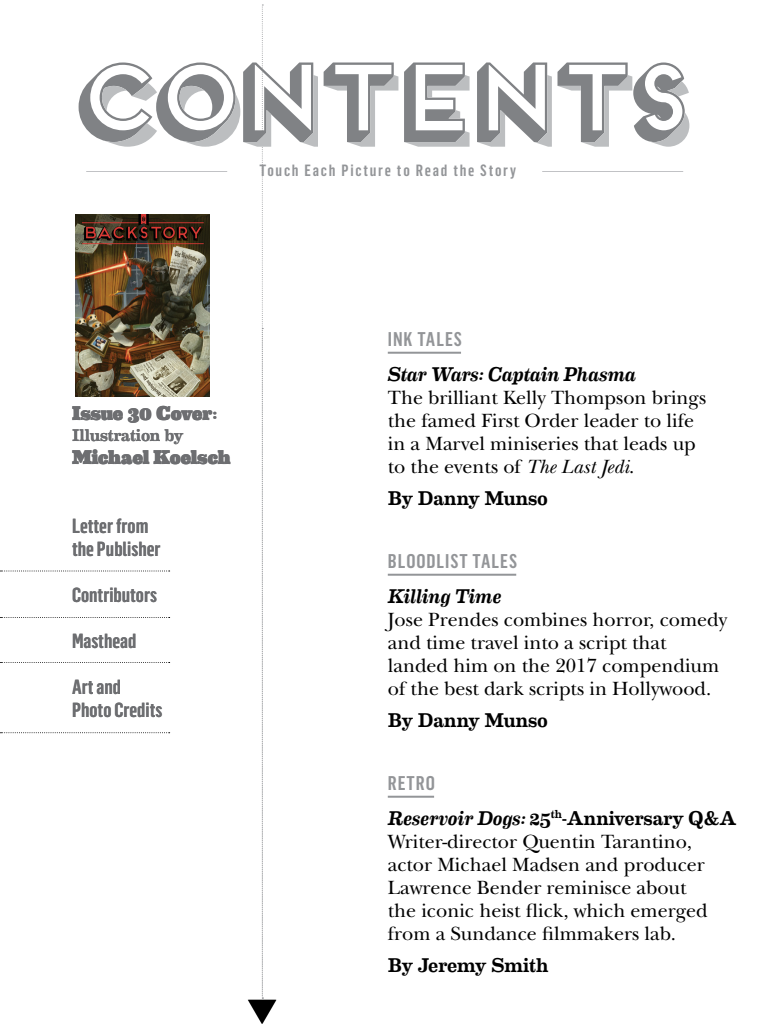
<style>
.page{position:relative;width:768px;height:1024px;background:#fff}
.page>*{position:absolute;margin:0;border:0;box-sizing:border-box;transform-origin:0 0}
.t1{font:20px/23px "New Baskerville Std";color:#000}
.t2{font:500 20px "Eames Century Modern";letter-spacing:-.01em;color:#000}
.t3{font:600 condensed 20px/23px "Flama";color:#6d6e71}
.t4{font:italic 500 20px "Eames Century Modern";letter-spacing:-.005em;color:#000}
.t5{font:900 20px "Eames Century Modern";letter-spacing:-.01em;color:#6d6e71}
.t6{font:600 condensed 19.5px "Flama";letter-spacing:.05em;color:#939598}
.t7{font:500 17px "Eames Century Modern";letter-spacing:-.005em;color:#6d6e71}
.t8{font:600 condensed 16px "Flama";letter-spacing:.11em;color:#939598}
.s1{font-style:italic}
</style>
<div class="page">
<hr style="left:388px;top:352px;width:73px;height:2px;background:#939598">
<hr style="left:388px;top:574px;width:128px;height:2px;background:#939598">
<hr style="left:388px;top:796px;width:46px;height:2px;background:#939598">
<svg style="left:79px;top:62px;width:604px;height:78px"></svg>
<svg style="left:102px;top:75px;width:587px;height:72px"></svg>
<hr style="left:86px;top:171px;width:141px;height:1px;background:#a7a9ac">
<hr style="left:542px;top:171px;width:141px;height:1px;background:#a7a9ac">
<svg style="left:0;top:570px;width:170px;height:2px"></svg>
<svg style="left:0;top:617px;width:170px;height:1px"></svg>
<svg style="left:0;top:662px;width:170px;height:1px"></svg>
<svg style="left:0;top:732px;width:170px;height:1px"></svg>
<img style="left:75px;top:214px;width:135px;height:182px">
<svg style="left:248px;top:4px;width:28px;height:995px"></svg>
<p class="t8" style="left:260px;top:161px;width:258px">Touch Each Picture to Read the Story</p>
<p class="t5" style="left:72px;top:398px;width:147px">Issue 30 Cover:</p>
<p class="t7" style="left:72px;top:422px;width:113px">Illustration by</p>
<p class="t5" style="left:72px;top:442px;width:160px">Michael Koelsch</p>
<p class="t3" style="left:72px;top:514px;width:90px">Letter from the Publisher</p>
<p class="t3" style="left:72px;top:583px;width:86px">Contributors</p>
<p class="t3" style="left:72px;top:629px;width:66px">Masthead</p>
<p class="t3" style="left:72px;top:675px;width:92px">Art and<br>Photo Credits</p>
<p class="t6" style="left:388px;top:328px;width:76px">INK TALES</p>
<p class="t4" style="left:388px;top:359px;width:250px">Star Wars: Captain Phasma</p>
<p class="t1" style="left:388px;top:386px;width:320px">The brilliant Kelly Thompson brings the famed First Order leader to life in a Marvel miniseries that leads up to the events of <span class="s1">The Last Jedi</span>.</p>
<p class="t2" style="left:388px;top:483px;width:162px">By Danny Munso</p>
<p class="t6" style="left:388px;top:550px;width:131px">BLOODLIST TALES</p>
<p class="t4" style="left:388px;top:581px;width:115px">Killing Time</p>
<p class="t1" style="left:388px;top:608px;width:341px">Jose Prendes combines horror, comedy and time travel into a script that landed him on the 2017 compendium of the best dark scripts in Hollywood.</p>
<p class="t2" style="left:388px;top:705px;width:162px">By Danny Munso</p>
<p class="t6" style="left:388px;top:772px;width:49px">RETRO</p>
<p class="t2" style="left:388px;top:803px;width:350px"><span class="s1">Reservoir Dogs:</span> 25<sup>th</sup>-Anniversary Q&amp;A</p>
<p class="t1" style="left:388px;top:830px;width:321px">Writer-director Quentin Tarantino, actor Michael Madsen and producer Lawrence Bender reminisce about the iconic heist flick, which emerged from a Sundance filmmakers lab.</p>
<p class="t2" style="left:388px;top:950px;width:162px">By Jeremy Smith</p>
</div>
